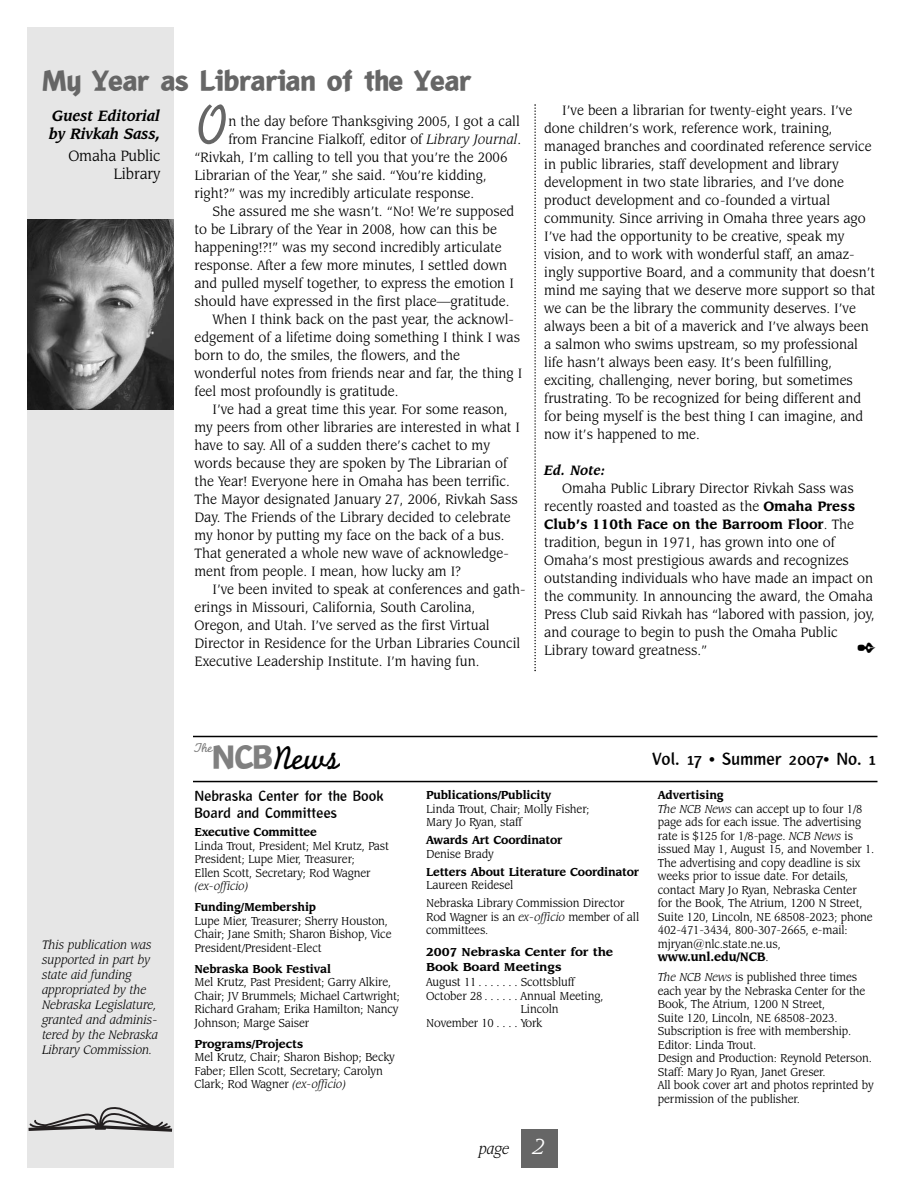
<style>
.page{position:relative;width:918px;height:1188px;background:#fff}
.page>*{position:absolute;margin:0;border:0;box-sizing:border-box;transform-origin:0 0}
.t1{font:59.25px "Monoline Script MT Std";color:#666;scale:.92 1}
.t2{font:34.5px "Monoline Script MT Std";color:#000}
.t3{font:900 30px "Liga Sans LT Std";letter-spacing:-.005em;color:#666}
.t4{font:italic 24px "Leawood IT Cby BT";color:#fff}
.t5{font:700 18px "Liga Sans LT Std";letter-spacing:-.01em;color:#000}
.t6{font:italic 700 16.5px/18px "Leawood IT Cby BT";letter-spacing:-.015em;color:#000;scale:.92 1}
.t7{font:16.5px/18px "Leawood IT Cby BT";letter-spacing:-.01em;color:#000;text-align:right;scale:.92 1}
.t8{font:italic 16.5px "Leawood IT Cby BT";color:#000;scale:.92 1}
.t9{font:15px/18px "Leawood IT Cby BT";color:#000;scale:.92 1}
.t10{font:700 15px/16.5px "Liga Sans LT Std";letter-spacing:-.01em;color:#000}
.t11{font:italic 700 15px "Leawood IT Cby BT";color:#000;scale:.92 1}
.t12{font:italic 13.5px/15px "Leawood IT Cby BT";letter-spacing:-.01em;color:#000;scale:.92 1}
.t13{font:700 13.5px "Leawood IT Cby BT";letter-spacing:-.015em;color:#000;scale:.92 1}
.t14{font:13.5px "Monoline Script MT Std";color:#808080}
.t15{font:12.75px/13.5px "Leawood IT Cby BT";letter-spacing:-.01em;color:#000;scale:.92 1}
.t16{font:700 12.75px "Leawood IT Cby BT";letter-spacing:-.015em;color:#000;scale:.92 1}
.t17{font:700 12.75px/15px "Leawood IT Cby BT";letter-spacing:-.015em;color:#000}
.t18{font:700 12.75px "Leawood IT Cby BT";letter-spacing:-.015em;color:#000;scale:.95 1}
.t19{font:italic 12.75px "Leawood IT Cby BT";letter-spacing:-.01em;color:#000;scale:.92 1}
.s1{font-style:italic}
.s2{font-weight:700}
.s3{font-family:"Liga Sans LT Std";font-weight:900;color:#808080}
.s4{font-weight:400;font-size:12.75px}
</style>
<div class="page">
<svg style="left:534px;top:104px;width:2px;height:567px"></svg>
<div style="left:27px;top:27px;width:147px;height:1141px;background:#e6e6e6"></div>
<svg style="left:28px;top:1107px;width:145px;height:25px"></svg>
<div style="left:521px;top:1129px;width:37px;height:39px;background:#666"></div>
<hr style="left:193px;top:736px;width:685px;height:1px;background:#000">
<hr style="left:193px;top:781px;width:685px;height:1px;background:#000">
<img style="left:27px;top:220px;width:147px;height:190px">
<h3 class="t3" style="left:42px;top:69px;width:431px">My Year as Librarian of the Year</h3>
<p class="t6" style="left:49px;top:108px;width:122px">Guest Editorial by Rivkah Sass,</p>
<p class="t7" style="left:68px;top:148px;width:102px">Omaha Public<br>Library</p>
<h1 class="t1" style="left:194px;top:102px;width:39px">O</h1>
<p class="t9" style="left:228px;top:113px;width:318px">n the day before Thanksgiving 2005, I got a call</p>
<p class="t9" style="left:228px;top:131px;width:320px">from Francine Fialkoff, editor of <span class="s1">Library Journal</span>.</p>
<p class="t9" style="left:194px;top:149px;width:342px">“Rivkah, I’m calling to tell you that you’re the 2006</p>
<p class="t9" style="left:194px;top:167px;width:319px">Librarian of the Year,” she said. “You’re kidding,</p>
<p class="t9" style="left:194px;top:185px;width:306px">right?” was my incredibly articulate response.</p>
<p class="t9" style="left:213px;top:203px;width:330px">She assured me she wasn’t. “No! We’re supposed</p>
<p class="t9" style="left:194px;top:221px;width:330px">to be Library of the Year in 2008, how can this be</p>
<p class="t9" style="left:194px;top:239px;width:335px">happening!?!” was my second incredibly articulate</p>
<p class="t9" style="left:194px;top:257px;width:341px">response. After a few more minutes, I settled down</p>
<p class="t9" style="left:194px;top:275px;width:349px">and pulled myself together, to express the emotion I</p>
<p class="t9" style="left:194px;top:293px;width:344px">should have expressed in the first place—gratitude.</p>
<p class="t9" style="left:213px;top:311px;width:329px">When I think back on the past year, the acknowl-</p>
<p class="t9" style="left:194px;top:329px;width:355px">edgement of a lifetime doing something I think I was</p>
<p class="t9" style="left:194px;top:347px;width:290px">born to do, the smiles, the flowers, and the</p>
<p class="t9" style="left:194px;top:365px;width:358px">wonderful notes from friends near and far, the thing I</p>
<p class="t9" style="left:194px;top:383px;width:223px">feel most profoundly is gratitude.</p>
<p class="t9" style="left:213px;top:401px;width:323px">I’ve had a great time this year. For some reason,</p>
<p class="t9" style="left:194px;top:419px;width:355px">my peers from other libraries are interested in what I</p>
<p class="t9" style="left:194px;top:437px;width:323px">have to say. All of a sudden there’s cachet to my</p>
<p class="t9" style="left:194px;top:455px;width:341px">words because they are spoken by The Librarian of</p>
<p class="t9" style="left:194px;top:473px;width:344px">the Year! Everyone here in Omaha has been terrific.</p>
<p class="t9" style="left:194px;top:491px;width:353px">The Mayor designated January 27, 2006, Rivkah Sass</p>
<p class="t9" style="left:194px;top:509px;width:345px">Day. The Friends of the Library decided to celebrate</p>
<p class="t9" style="left:194px;top:527px;width:338px">my honor by putting my face on the back of a bus.</p>
<p class="t9" style="left:194px;top:545px;width:343px">That generated a whole new wave of acknowledge-</p>
<p class="t9" style="left:194px;top:563px;width:291px">ment from people. I mean, how lucky am I?</p>
<p class="t9" style="left:213px;top:581px;width:342px">I’ve been invited to speak at conferences and gath-</p>
<p class="t9" style="left:194px;top:599px;width:307px">erings in Missouri, California, South Carolina,</p>
<p class="t9" style="left:194px;top:617px;width:322px">Oregon, and Utah. I’ve served as the first Virtual</p>
<p class="t9" style="left:194px;top:635px;width:356px">Director in Residence for the Urban Libraries Council</p>
<p class="t9" style="left:194px;top:653px;width:311px">Executive Leadership Institute. I’m having fun.</p>
<p class="t9" style="left:544px;top:103px;width:362px;text-indent:18px">I’ve been a librarian for twenty-eight years. I’ve done children’s work, reference work, training, managed branches and coordinated reference service in public libraries, staff development and library development in two state libraries, and I’ve done product development and co-founded a virtual community. Since arriving in Omaha three years ago I’ve had the opportunity to be creative, speak my vision, and to work with wonderful staff, an amaz&shy;ingly supportive Board, and a community that doesn’t mind me saying that we deserve more support so that we can be the library the community deserves. I’ve always been a bit of a maverick and I’ve always been a salmon who swims upstream, so my professional life hasn’t always been easy. It’s been fulfilling, exciting, challenging, never boring, but sometimes frustrating. To be recognized for being different and for being myself is the best thing I can imagine, and now it’s happened to me.</p>
<p class="t11" style="left:544px;top:464px;width:68px">Ed. Note:</p>
<p class="t9" style="left:544px;top:481px;width:361px;text-indent:18px">Omaha Public Library Director Rivkah Sass was recently roasted and toasted as the <span class="s2">Omaha Press Club’s 110th Face on the Barroom Floor</span>. The tradition, begun in 1971, has grown into one of Omaha’s most prestigious awards and recognizes outstanding individuals who have made an impact on the community. In announcing the award, the Omaha Press Club said Rivkah has “labored with passion, joy, and courage to begin to push the Omaha Public Library toward greatness.”</p>
<p class="t14" style="left:194px;top:743px;width:21px">The</p>
<h2 class="t2" style="left:212px;top:745px;width:129px"><span class="s3">NCB</span>News</h2>
<p class="t5" style="left:652px;top:752px;width:225px">Vol. 17 • Summer 2007• No. 1</p>
<p class="t12" style="left:42px;top:939px;width:128px">This publication was supported in part by state aid funding appropriated by the<br>Nebraska Legislature, granted and adminis&shy;tered by the Nebraska<br>Library Commission.</p>
<p class="t10" style="left:194px;top:788px;width:191px">Nebraska Center for the Book<br>Board and Committees</p>
<p class="t16" style="left:194px;top:827px;width:135px">Executive Committee</p>
<p class="t15" style="left:194px;top:840px;width:213px">Linda Trout, President; Mel Krutz, Past<br>President; Lupe Mier, Treasurer;<br>Ellen Scott, Secretary; Rod Wagner</p>
<p class="t19" style="left:194px;top:881px;width:60px">(ex-officio)</p>
<p class="t16" style="left:194px;top:902px;width:134px">Funding/Membership</p>
<p class="t15" style="left:194px;top:915px;width:216px">Lupe Mier, Treasurer; Sherry Houston,<br>Chair; Jane Smith; Sharon Bishop, Vice<br>President/President-Elect</p>
<p class="t16" style="left:194px;top:963px;width:150px">Nebraska Book Festival</p>
<p class="t15" style="left:194px;top:976px;width:225px">Mel Krutz, Past President; Garry Alkire, Chair; JV Brummels; Michael Cartwright; Richard Graham; Erika Hamilton; Nancy Johnson; Marge Saiser</p>
<p class="t18" style="left:194px;top:1038px;width:116px">Programs/Projects</p>
<p class="t15" style="left:194px;top:1051px;width:219px">Mel Krutz, Chair; Sharon Bishop; Becky<br>Faber; Ellen Scott, Secretary; Carolyn<br>Clark; Rod Wagner <span class="s1">(ex-officio)</span></p>
<p class="t16" style="left:426px;top:790px;width:138px">Publications/Publicity</p>
<p class="t15" style="left:426px;top:803px;width:179px">Linda Trout, Chair; Molly Fisher;<br>Mary Jo Ryan, staff</p>
<p class="t16" style="left:426px;top:835px;width:150px">Awards Art Coordinator</p>
<p class="t15" style="left:426px;top:848px;width:75px">Denise Brady</p>
<p class="t16" style="left:426px;top:866px;width:233px">Letters About Literature Coordinator</p>
<p class="t15" style="left:426px;top:877px;width:217px;line-height:18px">Laureen Reidesel<br>Nebraska Library Commission Director</p>
<p class="t15" style="left:426px;top:911px;width:233px">Rod Wagner is an <span class="s1">ex-officio</span> member of all committees.</p>
<p class="t17" style="left:426px;top:945px;width:189px">2007 Nebraska Center for the<br>Book Board Meetings</p>
<p class="t15" style="left:426px;top:977px;width:163px">August 11 . . . . . . . Scottsbluff</p>
<p class="t15" style="left:426px;top:990px;width:194px">October 28 . . . . . . Annual Meeting,</p>
<p class="t15" style="left:520px;top:1004px;width:43px">Lincoln</p>
<p class="t15" style="left:426px;top:1017px;width:128px">November 10 . . . . York</p>
<p class="t8" style="left:479px;top:1142px;width:35px">page</p>
<h3 class="t4" style="left:533px;top:1136px;width:15px">2</h3>
<p class="t15" style="left:658px;top:789px;width:237px"><span class="s2">Advertising<br></span><span class="s1">The NCB News</span> can accept up to four 1/8 page ads for each issue. The advertising rate is $125 for 1/8-page. <span class="s1">NCB News</span> is issued May 1, August 15, and November 1.<br>The advertising and copy deadline is six weeks prior to issue date. For details, contact Mary Jo Ryan, Nebraska Center for the Book, The Atrium, 1200 N Street, Suite 120, Lincoln, NE 68508-2023; phone 402-471-3434, 800-307-2665, e-mail: mjryan@nlc.state.ne.us,</p>
<p class="t13" style="left:658px;top:951px;width:122px">www.unl.edu/NCB<span class="s4">.</span></p>
<p class="t15" style="left:658px;top:971px;width:236px"><span class="s1">The NCB News</span> is published three times each year by the Nebraska Center for the Book, The Atrium, 1200 N Street,<br>Suite 120, Lincoln, NE 68508-2023.<br>Subscription is free with membership.<br>Editor: Linda Trout.<br>Design and Production: Reynold Peterson.<br>Staff: Mary Jo Ryan, Janet Greser.<br>All book cover art and photos reprinted by permission of the publisher.</p>
</div>
